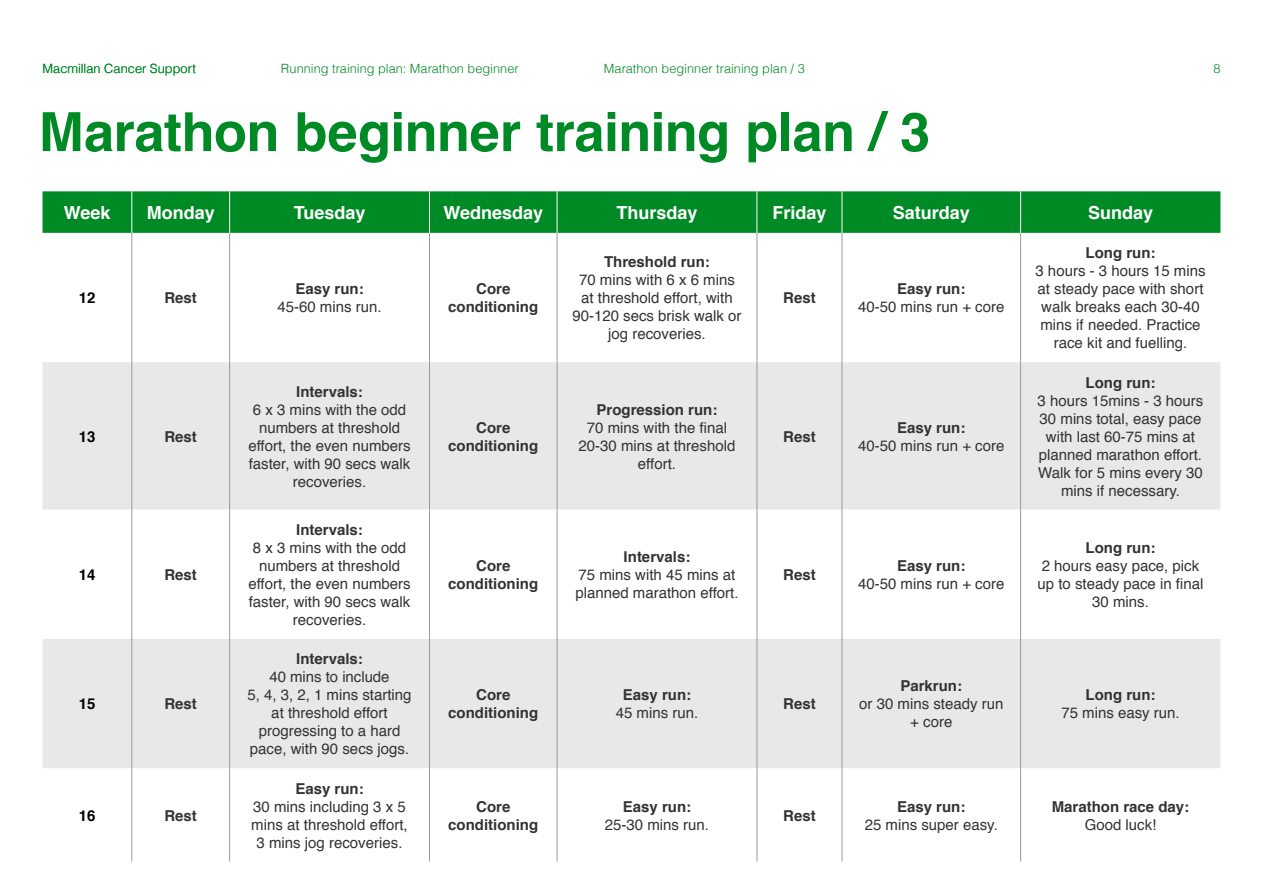
<style>
.page{position:relative;width:1263px;height:893px;background:#fff}
.page>*{position:absolute;margin:0;border:0;box-sizing:border-box;transform-origin:0 0}
.t1{font:700 54px "Helvetica";letter-spacing:-.005em;color:#008a26}
.t2{font:700 18px "Helvetica";color:#fff}
.t3{font:15px/18px "Helvetica";color:#333;text-align:center}
.t4{font:700 15px/18px "Helvetica";color:#333;text-align:center}
.t5{font:700 15px "Helvetica";color:#000}
.t6{font:300 12.75px "Helvetica";letter-spacing:.005em;color:#008a26}
</style>
<div class="page">
<div style="left:43px;top:191px;width:1177px;height:42px;background:#008a26"></div>
<svg style="left:43px;top:362px;width:1177px;height:406px;fill:#e8e8e8"></svg>
<hr style="left:131px;top:191px;width:1px;height:42px;background:#fff">
<hr style="left:229px;top:191px;width:1px;height:42px;background:#fff">
<hr style="left:429px;top:191px;width:1px;height:42px;background:#fff">
<hr style="left:557px;top:191px;width:1px;height:42px;background:#fff">
<hr style="left:756px;top:191px;width:1px;height:42px;background:#fff">
<hr style="left:842px;top:191px;width:1px;height:42px;background:#fff">
<hr style="left:1020px;top:191px;width:1px;height:42px;background:#fff">
<hr style="left:131px;top:233px;width:1px;height:129px;background:#999">
<hr style="left:229px;top:233px;width:1px;height:129px;background:#999">
<hr style="left:429px;top:233px;width:1px;height:129px;background:#999">
<hr style="left:557px;top:233px;width:1px;height:129px;background:#999">
<hr style="left:756px;top:233px;width:1px;height:129px;background:#999">
<hr style="left:842px;top:233px;width:1px;height:129px;background:#999">
<hr style="left:1020px;top:233px;width:1px;height:129px;background:#999">
<hr style="left:131px;top:362px;width:1px;height:148px;background:#999">
<hr style="left:229px;top:362px;width:1px;height:148px;background:#999">
<hr style="left:429px;top:362px;width:1px;height:148px;background:#999">
<hr style="left:557px;top:362px;width:1px;height:148px;background:#999">
<hr style="left:756px;top:362px;width:1px;height:148px;background:#999">
<hr style="left:842px;top:362px;width:1px;height:148px;background:#999">
<hr style="left:1020px;top:362px;width:1px;height:148px;background:#999">
<hr style="left:131px;top:510px;width:1px;height:129px;background:#999">
<hr style="left:229px;top:510px;width:1px;height:129px;background:#999">
<hr style="left:429px;top:510px;width:1px;height:129px;background:#999">
<hr style="left:557px;top:510px;width:1px;height:129px;background:#999">
<hr style="left:756px;top:510px;width:1px;height:129px;background:#999">
<hr style="left:842px;top:510px;width:1px;height:129px;background:#999">
<hr style="left:1020px;top:510px;width:1px;height:129px;background:#999">
<hr style="left:131px;top:639px;width:1px;height:129px;background:#999">
<hr style="left:229px;top:639px;width:1px;height:129px;background:#999">
<hr style="left:429px;top:639px;width:1px;height:129px;background:#999">
<hr style="left:557px;top:639px;width:1px;height:129px;background:#999">
<hr style="left:756px;top:639px;width:1px;height:129px;background:#999">
<hr style="left:842px;top:639px;width:1px;height:129px;background:#999">
<hr style="left:1020px;top:639px;width:1px;height:129px;background:#999">
<hr style="left:131px;top:768px;width:1px;height:93px;background:#999">
<hr style="left:229px;top:768px;width:1px;height:93px;background:#999">
<hr style="left:429px;top:768px;width:1px;height:93px;background:#999">
<hr style="left:557px;top:768px;width:1px;height:93px;background:#999">
<hr style="left:756px;top:768px;width:1px;height:93px;background:#999">
<hr style="left:842px;top:768px;width:1px;height:93px;background:#999">
<hr style="left:1020px;top:768px;width:1px;height:93px;background:#999">
<p class="t6" style="left:43px;top:58px;width:155px">Macmillan Cancer Support</p>
<p class="t6" style="left:281px;top:58px;width:239px">Running training plan: Marathon beginner</p>
<p class="t6" style="left:604px;top:58px;width:203px">Marathon beginner training plan / 3</p>
<p class="t1" style="left:39px;top:88px;width:893px">Marathon beginner training plan / 3</p>
<p class="t6" style="left:1213px;top:58px;width:9px">8</p>
<p class="t2" style="left:64px;top:198px;width:48px">Week</p>
<p class="t2" style="left:147px;top:198px;width:70px">Monday</p>
<p class="t2" style="left:294px;top:198px;width:73px">Tuesday</p>
<p class="t2" style="left:443px;top:198px;width:101px">Wednesday</p>
<p class="t2" style="left:616px;top:198px;width:83px">Thursday</p>
<p class="t2" style="left:772px;top:198px;width:56px">Friday</p>
<p class="t2" style="left:893px;top:198px;width:79px">Saturday</p>
<p class="t2" style="left:1088px;top:198px;width:67px">Sunday</p>
<p class="t5" style="left:79px;top:286px;width:18px">12</p>
<p class="t4" style="left:164px;top:289px;width:34px">Rest</p>
<p class="t5" style="left:79px;top:424px;width:18px">13</p>
<p class="t4" style="left:164px;top:427px;width:34px">Rest</p>
<p class="t5" style="left:79px;top:562px;width:18px">14</p>
<p class="t4" style="left:164px;top:566px;width:34px">Rest</p>
<p class="t5" style="left:79px;top:692px;width:18px">15</p>
<p class="t4" style="left:164px;top:695px;width:34px">Rest</p>
<p class="t5" style="left:79px;top:803px;width:18px">16</p>
<p class="t4" style="left:164px;top:806px;width:34px">Rest</p>
<p class="t4" style="left:295px;top:280px;width:70px">Easy run:</p>
<p class="t3" style="left:277px;top:298px;width:106px">45-60 mins run.</p>
<p class="t4" style="left:296px;top:382px;width:68px">Intervals:</p>
<p class="t3" style="left:248px;top:401px;width:164px">6 x 3 mins with the odd numbers at threshold effort, the even numbers faster, with 90 secs walk recoveries.</p>
<p class="t4" style="left:296px;top:521px;width:68px">Intervals:</p>
<p class="t3" style="left:248px;top:539px;width:164px">8 x 3 mins with the odd numbers at threshold effort, the even numbers faster, with 90 secs walk recoveries.</p>
<p class="t4" style="left:296px;top:650px;width:68px">Intervals:</p>
<p class="t3" style="left:247px;top:668px;width:166px">40 mins to include<br>5, 4, 3, 2, 1 mins starting at threshold effort progressing to a hard pace, with 90 secs jogs.</p>
<p class="t4" style="left:448px;top:280px;width:92px">Core conditioning</p>
<p class="t4" style="left:448px;top:418px;width:92px">Core conditioning</p>
<p class="t4" style="left:448px;top:557px;width:92px">Core conditioning</p>
<p class="t4" style="left:604px;top:253px;width:107px">Threshold run:</p>
<p class="t3" style="left:572px;top:271px;width:171px">70 mins with 6 x 6 mins at threshold effort, with<br>90-120 secs brisk walk or jog recoveries.</p>
<p class="t4" style="left:783px;top:289px;width:34px">Rest</p>
<p class="t4" style="left:597px;top:400px;width:122px">Progression run:</p>
<p class="t3" style="left:579px;top:419px;width:158px">70 mins with the final<br>20-30 mins at threshold effort.</p>
<p class="t4" style="left:783px;top:427px;width:34px">Rest</p>
<p class="t4" style="left:624px;top:548px;width:68px">Intervals:</p>
<p class="t3" style="left:575px;top:566px;width:165px;text-align:left">75 mins with 45 mins at planned marathon effort.</p>
<p class="t4" style="left:783px;top:566px;width:34px">Rest</p>
<p class="t4" style="left:448px;top:686px;width:92px">Core conditioning</p>
<p class="t4" style="left:623px;top:686px;width:70px">Easy run:</p>
<p class="t3" style="left:616px;top:704px;width:84px">45 mins run.</p>
<p class="t4" style="left:783px;top:695px;width:34px">Rest</p>
<p class="t4" style="left:295px;top:779px;width:70px">Easy run:</p>
<p class="t3" style="left:251px;top:798px;width:158px">30 mins including 3 x 5 mins at threshold effort,<br>3 mins jog recoveries.</p>
<p class="t4" style="left:448px;top:797px;width:92px">Core conditioning</p>
<p class="t4" style="left:623px;top:797px;width:70px">Easy run:</p>
<p class="t3" style="left:605px;top:816px;width:106px">25-30 mins run.</p>
<p class="t4" style="left:783px;top:806px;width:34px">Rest</p>
<p class="t4" style="left:897px;top:280px;width:70px">Easy run:</p>
<p class="t3" style="left:858px;top:298px;width:148px">40-50 mins run + core</p>
<p class="t4" style="left:897px;top:418px;width:70px">Easy run:</p>
<p class="t3" style="left:858px;top:437px;width:148px">40-50 mins run + core</p>
<p class="t4" style="left:897px;top:557px;width:70px">Easy run:</p>
<p class="t3" style="left:858px;top:575px;width:148px">40-50 mins run + core</p>
<p class="t4" style="left:900px;top:677px;width:63px">Parkrun:</p>
<p class="t3" style="left:859px;top:695px;width:146px">or 30 mins steady run + core</p>
<p class="t4" style="left:897px;top:797px;width:70px">Easy run:</p>
<p class="t3" style="left:865px;top:816px;width:135px">25 mins super easy.</p>
<p class="t4" style="left:1085px;top:244px;width:71px">Long run:</p>
<p class="t3" style="left:1035px;top:262px;width:172px">3 hours - 3 hours 15 mins at steady pace with short walk breaks each 30-40 mins if needed. Practice race kit and fuelling.</p>
<p class="t4" style="left:1085px;top:373px;width:71px">Long run:</p>
<p class="t3" style="left:1037px;top:392px;width:167px">3 hours 15mins - 3 hours<br>30 mins total, easy pace with last 60-75 mins at planned marathon effort.<br>Walk for 5 mins every 30 mins if necessary.</p>
<p class="t4" style="left:1085px;top:539px;width:71px">Long run:</p>
<p class="t3" style="left:1037px;top:557px;width:167px">2 hours easy pace, pick up to steady pace in final<br>30 mins.</p>
<p class="t4" style="left:1085px;top:686px;width:71px">Long run:</p>
<p class="t3" style="left:1061px;top:704px;width:120px">75 mins easy run.</p>
<p class="t4" style="left:1052px;top:797px;width:139px">Marathon race day:</p>
<p class="t3" style="left:1085px;top:816px;width:73px">Good luck!</p>
</div>
